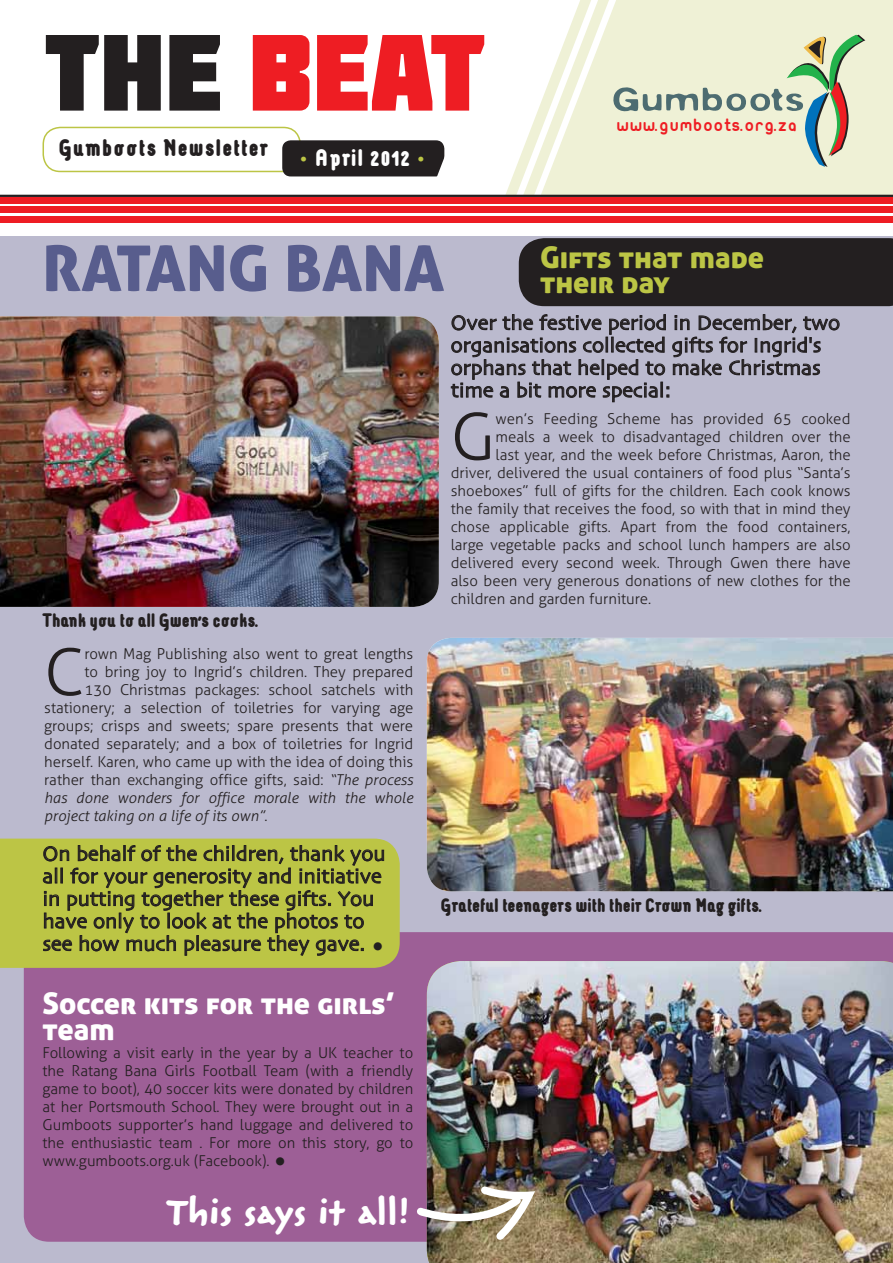
<style>
.page{position:relative;width:893px;height:1263px;background:#fff}
.page>*{position:absolute;margin:0;border:0;box-sizing:border-box;transform-origin:0 0}
.t1{font:108px "Molot";color:#ee1d23}
.t2{font:300 64.95px "Aller";color:#231f20}
.t3{font:63px "Aller Display";color:#585d8d}
.t4{font:45px "Reliq Std Bold Active";color:#fff}
.t5{font:300 36px "Aller";color:#231f20}
.t6{font:30px/25.5px "Aller Display";color:#fff}
.t7{font:30px/25.5px "Aller Display";color:#bcc545}
.t8{font:24px "Luco Sans 923";letter-spacing:.05em;color:#231f20}
.t9{font:24px "Luco Sans 923";letter-spacing:.05em;color:#fff}
.t10{font:21px/22.5px "Skia";color:#231f20}
.t11{font:19.5px "Luco Sans 923";color:#231f20}
.t12{font:18.9px "Ubuntu Title";letter-spacing:.07em;color:#ee1d23}
.t13{font:300 15px/18px "Aller";color:#231f20;text-align:justify}
.t14{font:italic 300 15px "Aller";color:#231f20}
.s1{color:#231f20}
.s2{color:#bcc545}
.s3{font-style:italic}
.s4{font-style:normal}
.s5{font-family:"Aller";font-weight:300;font-size:36px}
</style>
<div class="page">
<div style="left:865px;top:0;width:28px;height:195px;background:#eff1d6"></div>
<div style="left:43px;top:127px;width:258px;height:45px;border:2px solid #bcc545;border-radius:17px"></div>
<svg style="left:505px;top:0;width:360px;height:195px;background:#e6e9d3"></svg>
<div style="left:0;top:197px;width:893px;height:6px;background:#ee1d23"></div>
<div style="left:0;top:207px;width:893px;height:6px;background:#ee1d23"></div>
<div style="left:0;top:217px;width:893px;height:6px;background:#ee1d23"></div>
<div style="left:282px;top:140px;width:162px;height:36px;background:#231f20;border-radius:9px"></div>
<svg style="left:435px;top:156px;width:10px;height:21px"></svg>
<hr style="left:0;top:195px;width:893px;height:2px;background:#231f20">
<div style="left:0;top:236px;width:893px;height:1027px;background:#bbbace"></div>
<div style="left:24px;top:932px;width:869px;height:310px;background:#9d5f96"></div>
<img style="left:427px;top:638px;width:466px;height:253px">
<img style="left:427px;top:961px;width:466px;height:302px">
<img style="left:0;top:316px;width:439px;height:291px">
<svg style="left:0;top:838px;width:400px;height:130px;background:#bbc24a"></svg>
<svg style="left:451px;top:238px;width:442px;height:165px"></svg>
<svg style="left:43px;top:845px;width:341px;height:117px;background:#9da33d"></svg>
<img style="left:413px;top:1183px;width:128px;height:60px">
<h1 class="t1" style="left:45px;top:9px;width:442px"><span class="s1">THE</span> BEAT</h1>
<h3 class="t8" style="left:58px;top:136px;width:211px">Gumboots Newsletter</h3>
<h3 class="t9" style="left:299px;top:146px;width:127px"><span class="s2">•</span> April 2012 <span class="s2">•</span></h3>
<h3 class="t3" style="left:43px;top:228px;width:403px">RATANG BANA</h3>
<p class="t12" style="left:617px;top:115px;width:181px">www.gumboots.org.za</p>
<h3 class="t7" style="left:540px;top:244px;width:225px">Gifts that made their day</h3>
<h3 class="t11" style="left:43px;top:610px;width:217px">Thank you to all Gwen's cooks.</h3>
<h2 class="t2" style="left:44px;top:633px;width:42px">C</h2>
<p class="t13" style="left:84px;top:645px;width:330px">rown Mag Publishing also went to great lengths</p>
<p class="t13" style="left:84px;top:663px;width:330px">to bring joy to Ingrid’s children. They prepared</p>
<p class="t13" style="left:84px;top:681px;width:330px">130 Christmas packages: school satchels with</p>
<p class="t13" style="left:44px;top:699px;width:371px">stationery; a selection of toiletries for varying age</p>
<p class="t13" style="left:44px;top:717px;width:371px">groups; crisps and sweets; spare presents that were</p>
<p class="t13" style="left:44px;top:735px;width:371px">donated separately; and a box of toiletries for Ingrid</p>
<p class="t13" style="left:44px;top:753px;width:371px">herself. Karen, who came up with the idea of doing this</p>
<p class="t13" style="left:44px;top:771px;width:371px">rather than exchanging office gifts, said: <span class="s3">“The process</span></p>
<p class="t14" style="left:44px;top:789px;width:370px">has done wonders for office morale with the whole</p>
<p class="t14" style="left:44px;top:807px;width:225px">project taking on a life of its own”<span class="s4">.</span></p>
<h3 class="t10" style="left:43px;top:844px;width:344px">On behalf of the children, thank you all for your generosity and initiative in putting together these gifts. You have only to look at the photos to see how much pleasure they gave. <span class="s5">•</span></h3>
<h3 class="t6" style="left:43px;top:990px;width:354px">Soccer kits for the girls’ team</h3>
<p class="t13" style="left:43px;top:1043px;width:372px">Following a visit early in the year by a UK teacher to the Ratang Bana Girls Football Team (with a friendly game to boot), 40 soccer kits were donated by children at her Portsmouth School. They were brought out in a Gumboots supporter’s hand luggage and delivered to the enthusiastic team . For more on this story, go to www.gumboots.org.uk (Facebook).</p>
<h3 class="t5" style="left:274px;top:1140px;width:15px">•</h3>
<h3 class="t4" style="left:166px;top:1189px;width:245px">This says it all!</h3>
<h3 class="t10" style="left:451px;top:313px;width:391px">Over the festive period in December, two organisations collected gifts for Ingrid's orphans that helped to make Christmas time a bit more special:</h3>
<h2 class="t2" style="left:451px;top:398px;width:46px">G</h2>
<p class="t13" style="left:496px;top:409px;width:356px">wen’s Feeding Scheme has provided 65 cooked</p>
<p class="t13" style="left:496px;top:427px;width:357px">meals a week to disadvantaged children over the</p>
<p class="t13" style="left:496px;top:445px;width:357px">last year, and the week before Christmas, Aaron, the</p>
<p class="t13" style="left:451px;top:463px;width:401px">driver, delivered the usual containers of food plus “Santa’s</p>
<p class="t13" style="left:451px;top:481px;width:401px">shoeboxes” full of gifts for the children. Each cook knows</p>
<p class="t13" style="left:451px;top:499px;width:401px">the family that receives the food, so with that in mind they</p>
<p class="t13" style="left:451px;top:517px;width:401px">chose applicable gifts. Apart from the food containers,</p>
<p class="t13" style="left:451px;top:535px;width:401px">large vegetable packs and school lunch hampers are also</p>
<p class="t13" style="left:451px;top:553px;width:401px">delivered every second week. Through Gwen there have</p>
<p class="t13" style="left:451px;top:571px;width:401px">also been very generous donations of new clothes for the</p>
<p class="t13" style="left:451px;top:589px;width:202px">children and garden furniture.</p>
<h3 class="t11" style="left:441px;top:895px;width:323px">Grateful teenagers with their Crown Mag gifts.</h3>
</div>
